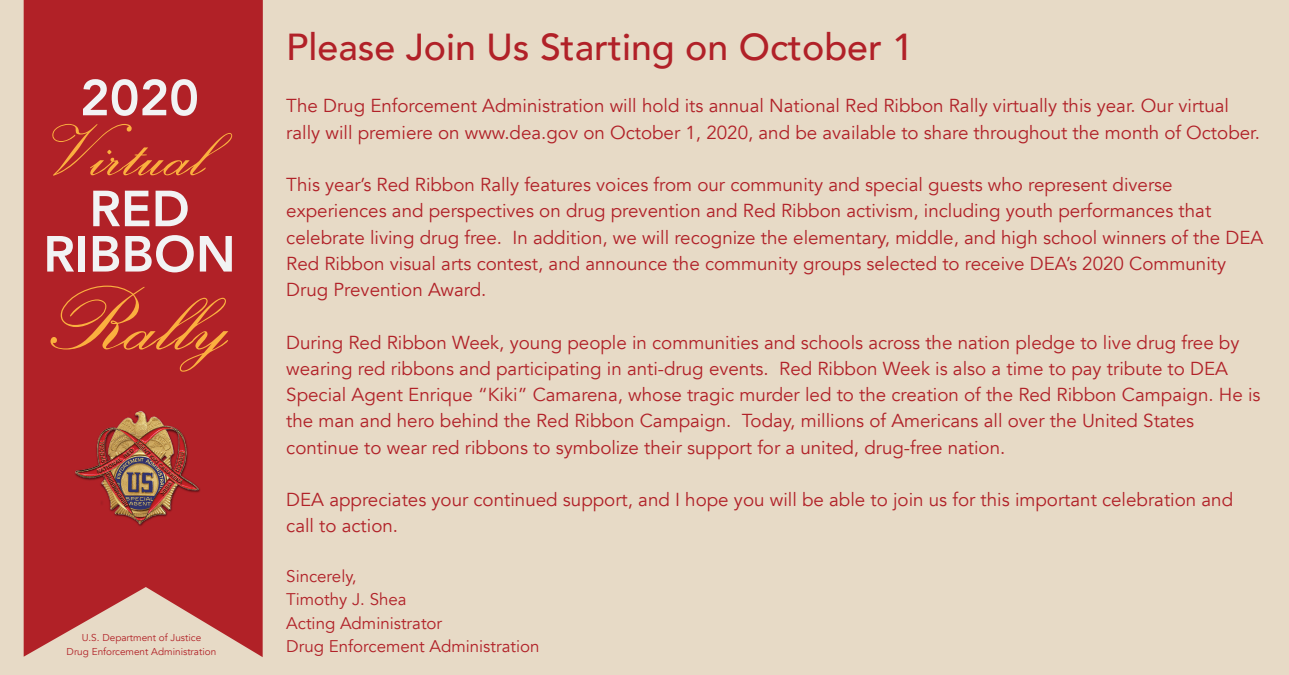
<style>
.page{position:relative;width:1289px;height:675px;background:#fff}
.page>*{position:absolute;margin:0;border:0;box-sizing:border-box;transform-origin:0 0}
.t1{font:89.62px "Exmouth";color:#fbb03f}
.t2{font:73.31px "Exmouth";color:#fbb03f}
.t3{font:800 50.19px/45.3px "Avenir";color:#f2f3f4;text-align:center}
.t4{font:500 37.5px "Avenir";color:#b12128}
.t5{font:18.75px/26.2px "Avenir";color:#b12128}
.t6{font:16.88px/23.1px "Avenir";color:#b12128}
.t7{font:10px/13.8px "Avenir";color:#b12127;text-align:center}
</style>
<div class="page">
<div style="left:0;top:0;width:1288px;height:675px;background:#e7dac6"></div>
<div style="left:24px;top:0;width:239px;height:657px;background:#b12127"></div>
<img style="left:73px;top:409px;width:128px;height:119px">
<img style="left:73px;top:410px;width:125px;height:117px">
<h3 class="t3" style="left:80px;top:75px;width:120px">2020</h3>
<h2 class="t2" style="left:47px;top:108px;width:168px">Virtual</h2>
<h3 class="t3" style="left:43px;top:186px;width:194px">RED<br>RIBBON</h3>
<h1 class="t1" style="left:42px;top:267px;width:196px">Rally</h1>
<p class="t7" style="left:67px;top:631px;width:151px">U.S. Department of Justice<br>Drug Enforcement Administration</p>
<h3 class="t4" style="left:286px;top:14px;width:628px">Please Join Us Starting on October 1</h3>
<p class="t5" style="left:286px;top:93px;width:974px">The Drug Enforcement Administration will hold its annual National Red Ribbon Rally virtually this year. Our virtual rally will premiere on www.dea.gov on October 1, 2020, and be available to share throughout the month of October.</p>
<p class="t5" style="left:286px;top:172px;width:978px">This year’s Red Ribbon Rally features voices from our community and special guests who represent diverse experiences and perspectives on drug prevention and Red Ribbon activism, including youth performances that celebrate living drug free. In addition, we will recognize the elementary, middle, and high school winners of the DEA Red Ribbon visual arts contest, and announce the community groups selected to receive DEA’s 2020 Community Drug Prevention Award.</p>
<p class="t5" style="left:286px;top:329px;width:975px">During Red Ribbon Week, young people in communities and schools across the nation pledge to live drug free by wearing red ribbons and participating in anti-drug events. Red Ribbon Week is also a time to pay tribute to DEA Special Agent Enrique “Kiki” Camarena, whose tragic murder led to the creation of the Red Ribbon Campaign. He is the man and hero behind the Red Ribbon Campaign. Today, millions of Americans all over the United States continue to wear red ribbons to symbolize their support for a united, drug-free nation.</p>
<p class="t5" style="left:286px;top:487px;width:948px">DEA appreciates your continued support, and I hope you will be able to join us for this important celebration and call to action.</p>
<p class="t6" style="left:286px;top:565px;width:255px">Sincerely,<br>Timothy J. Shea<br>Acting Administrator<br>Drug Enforcement Administration</p>
</div>
